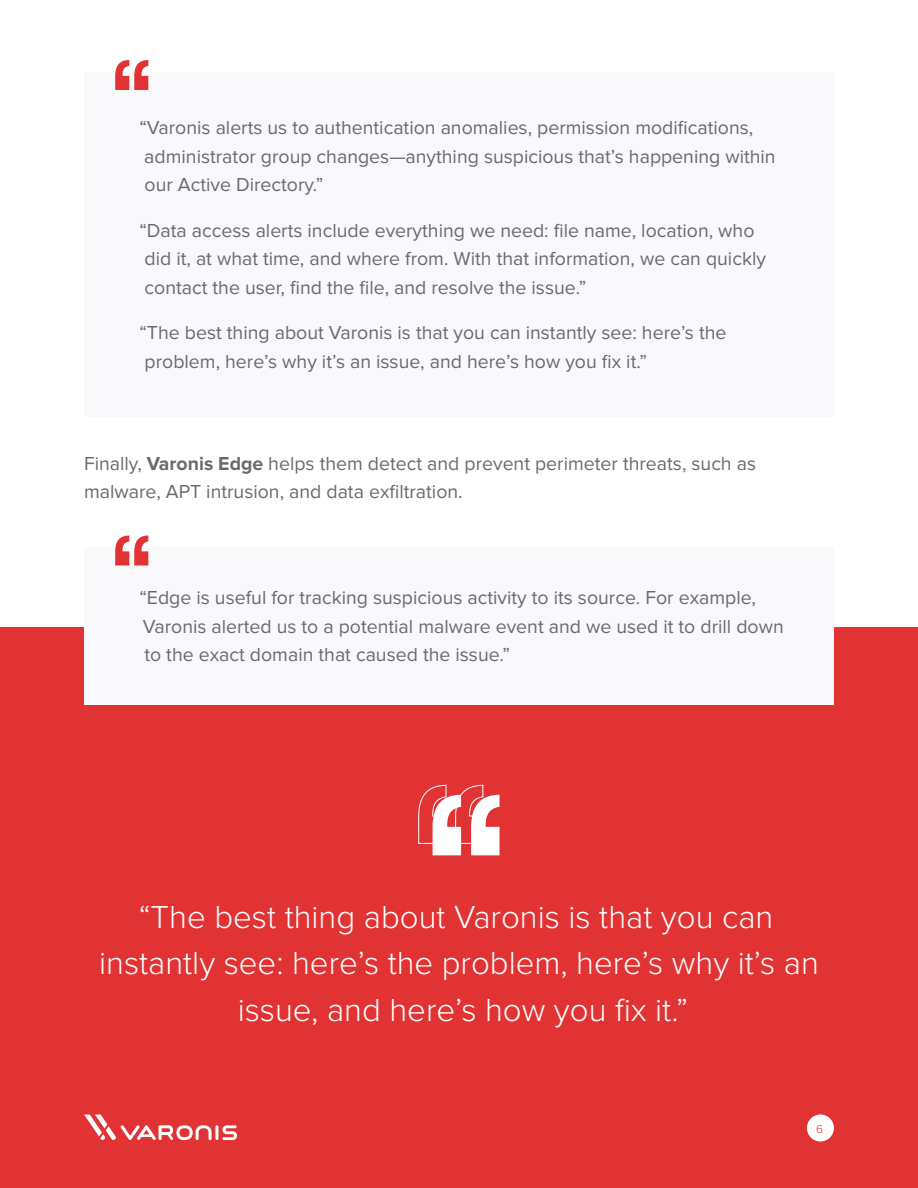
<style>
.page{position:relative;width:918px;height:1188px;background:#fff}
.page>*{position:absolute;margin:0;border:0;box-sizing:border-box;transform-origin:0 0}
.t1{font:300 33px/46.5px "Proxima Nova";color:#fff;text-align:center}
.t2{font:19.5px/28.5px "Proxima Nova";color:#686b6e}
.t3{font:300 12px "Proxima Nova";color:#e13334}
.s1{font-weight:700}
</style>
<div class="page">
<div style="left:0;top:628px;width:918px;height:560px;background:#e13334"></div>
<div style="left:84px;top:72px;width:750px;height:345px;background:#f9f9fc"></div>
<div style="left:84px;top:548px;width:750px;height:157px;background:#f9f9fc"></div>
<svg style="left:115px;top:60px;width:33px;height:30px"></svg>
<svg style="left:115px;top:536px;width:33px;height:30px"></svg>
<svg style="left:418px;top:785px;width:82px;height:70px"></svg>
<div style="left:807px;top:1114px;width:27px;height:28px;background:#fff;border-radius:50%"></div>
<hr style="left:215px;top:1125px;width:3px;height:15px;background:#fff;border-radius:2px">
<svg style="left:223px;top:1125px;width:14px;height:15px"></svg>
<svg style="left:84px;top:1115px;width:128px;height:25px"></svg>
<p class="t2" style="left:139px;top:114px;width:638px">“Varonis alerts us to authentication anomalies, permission modifications, administrator group changes—anything suspicious that’s happening within our Active Directory.”</p>
<p class="t2" style="left:139px;top:216px;width:628px">“Data access alerts include everything we need: file name, location, who did it, at what time, and where from. With that information, we can quickly contact the user, find the file, and resolve the issue.”</p>
<p class="t2" style="left:139px;top:319px;width:589px">“The best thing about Varonis is that you can instantly see: here’s the problem, here’s why it’s an issue, and here’s how you fix it.”</p>
<p class="t2" style="left:84px;top:449px;width:674px">Finally, <span class="s1">Varonis Edge</span> helps them detect and prevent perimeter threats, such as malware, APT intrusion, and data exfiltration.</p>
<p class="t2" style="left:139px;top:584px;width:646px">“Edge is useful for tracking suspicious activity to its source. For example,<br>Varonis alerted us to a potential malware event and we used it to drill down to the exact domain that caused the issue.”</p>
<h1 class="t1" style="left:99px;top:894px;width:721px">“The best thing about Varonis is that you can instantly see: here’s the problem, here’s why it’s an issue, and here’s how you fix it.”</h1>
<p class="t3" style="left:816px;top:1122px;width:9px">6</p>
</div>
